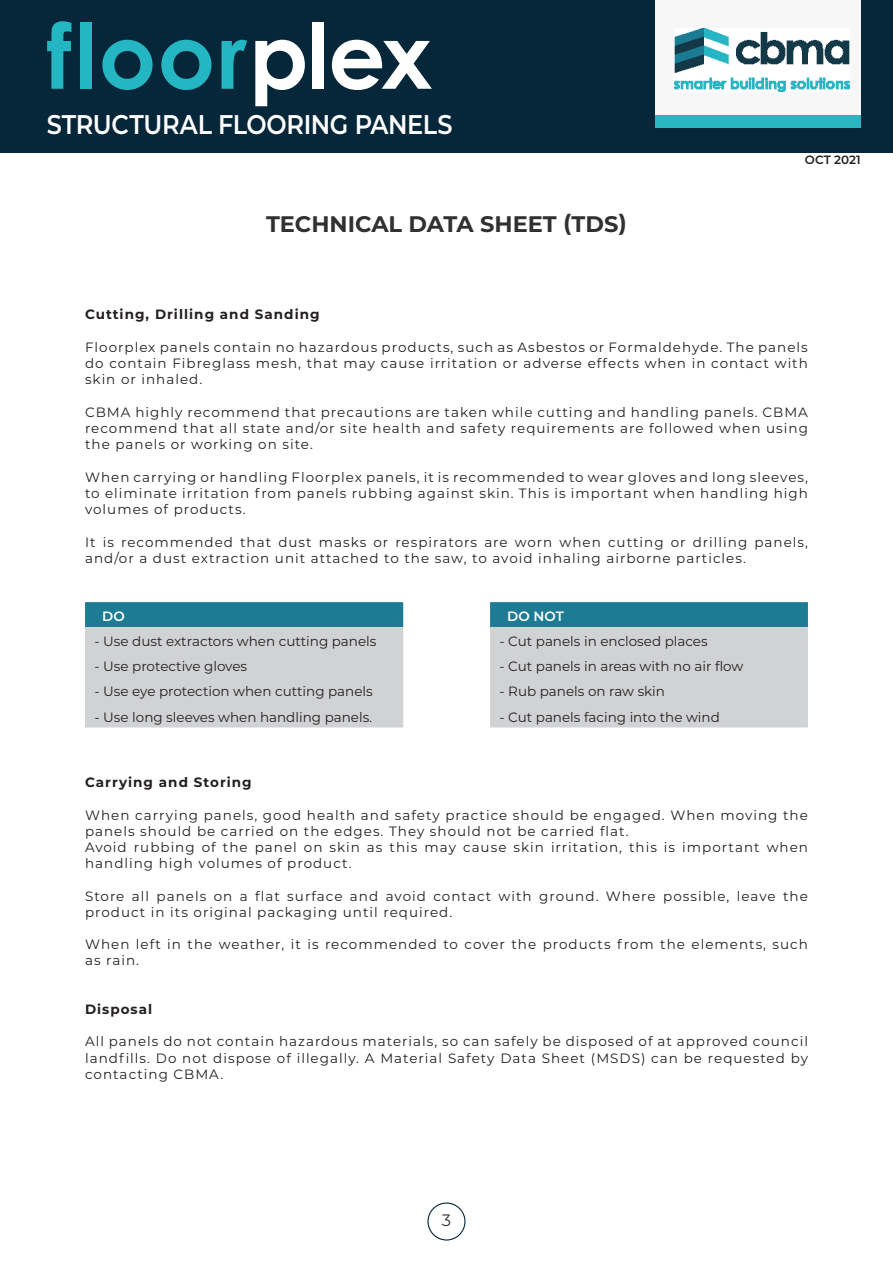
<style>
.page{position:relative;width:893px;height:1263px;background:#fff}
.page>*{position:absolute;margin:0;border:0;box-sizing:border-box;transform-origin:0 0}
.Table_Label{font:700 90px "Century Gothic";letter-spacing:.02em;color:#25b6c3}
.b_Body{font:600 27px "Montserrat";letter-spacing:-.015em;color:#fff;scale:.89 1}
.Big_Title{font:700 22.5px "Montserrat";color:#312f30}
.t1{font:16.5px "Montserrat";color:#312f30}
.Sub_Paragraph{font:13.5px/16.2px "Montserrat";letter-spacing:.075em;color:#231f20}
.Services_Title{font:13.5px "Montserrat";color:#231f20}
.Sub_Paragraph-2{font:700 13.5px "Montserrat";letter-spacing:.075em;color:#231f20}
.Services_Title-2{font:600 13.5px "Montserrat";color:#fff}
.Services_Title-3{font:600 12px "Montserrat";letter-spacing:-.005em;color:#231f20}
.s1{color:#fff}
</style>
<div class="page">
<div style="left:427px;top:1202px;width:38px;height:38px;border:1px solid #06273a;border-radius:50%"></div>
<div style="left:0;top:0;width:893px;height:152px;background:#06273a"></div>
<div style="left:655px;top:0;width:206px;height:121px;background:#f7f7f8"></div>
<div style="left:655px;top:115px;width:206px;height:13px;background:#2ab5c3"></div>
<img style="left:674px;top:28px;width:176px;height:63px">
<svg style="left:85px;top:602px;width:723px;height:25px;background:#398ba0"></svg>
<svg style="left:85px;top:627px;width:723px;height:100px;background:#d6d7d9"></svg>
<p class="Table_Label" style="left:47px;top:-12px;width:387px">floor<span class="s1">plex</span></p>
<p class="b_Body" style="left:47px;top:105px;width:458px">STRUCTURAL FLOORING PANELS</p>
<p class="Big_Title" style="left:266px;top:208px;width:362px">TECHNICAL DATA SHEET (TDS)</p>
<p class="Services_Title-3" style="left:805px;top:151px;width:57px">OCT 2021</p>
<p class="Sub_Paragraph-2" style="left:85px;top:305px;width:236px">Cutting, Drilling and Sanding</p>
<p class="Sub_Paragraph" style="left:85px;top:338px;width:724px;text-align:justify">Floorplex panels contain no hazardous products, such as Asbestos or Formaldehyde. The panels do contain Fibreglass mesh, that may cause irritation or adverse effects when in contact with skin or inhaled.</p>
<p class="Sub_Paragraph" style="left:85px;top:403px;width:724px;text-align:justify">CBMA highly recommend that precautions are taken while cutting and handling panels. CBMA recommend that all state and/or site health and safety requirements are followed when using the panels or working on site.</p>
<p class="Sub_Paragraph" style="left:85px;top:468px;width:724px;text-align:justify">When carrying or handling Floorplex panels, it is recommended to wear gloves and long sleeves, to eliminate irritation from panels rubbing against skin. This is important when handling high volumes of products.</p>
<p class="Sub_Paragraph" style="left:85px;top:533px;width:724px">It is recommended that dust masks or respirators are worn when cutting or drilling panels, and/or a dust extraction unit attached to the saw, to avoid inhaling airborne particles.</p>
<p class="Services_Title-2" style="left:102px;top:607px;width:24px">DO</p>
<p class="Services_Title-2" style="left:507px;top:607px;width:58px">DO NOT</p>
<p class="Services_Title" style="left:95px;top:632px;width:283px">- Use dust extractors when cutting panels</p>
<p class="Services_Title" style="left:500px;top:632px;width:210px">- Cut panels in enclosed places</p>
<p class="Services_Title" style="left:95px;top:657px;width:154px">- Use protective gloves</p>
<p class="Services_Title" style="left:500px;top:657px;width:245px">- Cut panels in areas with no air flow</p>
<p class="Services_Title" style="left:95px;top:682px;width:280px">- Use eye protection when cutting panels</p>
<p class="Services_Title" style="left:500px;top:682px;width:167px">- Rub panels on raw skin</p>
<p class="Services_Title" style="left:95px;top:707px;width:279px">- Use long sleeves when handling panels.</p>
<p class="Services_Title" style="left:500px;top:707px;width:222px">- Cut panels facing into the wind</p>
<p class="Sub_Paragraph-2" style="left:85px;top:773px;width:168px">Carrying and Storing</p>
<p class="Sub_Paragraph" style="left:85px;top:806px;width:724px">When carrying panels, good health and safety practice should be engaged. When moving the panels should be carried on the edges. They should not be carried flat.</p>
<p class="Sub_Paragraph" style="left:85px;top:839px;width:724px">Avoid rubbing of the panel on skin as this may cause skin irritation, this is important when handling high volumes of product.</p>
<p class="Sub_Paragraph" style="left:85px;top:887px;width:724px">Store all panels on a flat surface and avoid contact with ground. Where possible, leave the product in its original packaging until required.</p>
<p class="Sub_Paragraph" style="left:85px;top:936px;width:724px">When left in the weather, it is recommended to cover the products from the elements, such as rain.</p>
<p class="Sub_Paragraph-2" style="left:85px;top:999px;width:69px">Disposal</p>
<p class="Sub_Paragraph" style="left:85px;top:1033px;width:724px;text-align:justify">All panels do not contain hazardous materials, so can safely be disposed of at approved council landfills. Do not dispose of illegally. A Material Safety Data Sheet (MSDS) can be requested by contacting CBMA.</p>
<p class="t1" style="left:442px;top:1209px;width:11px">3</p>
</div>
